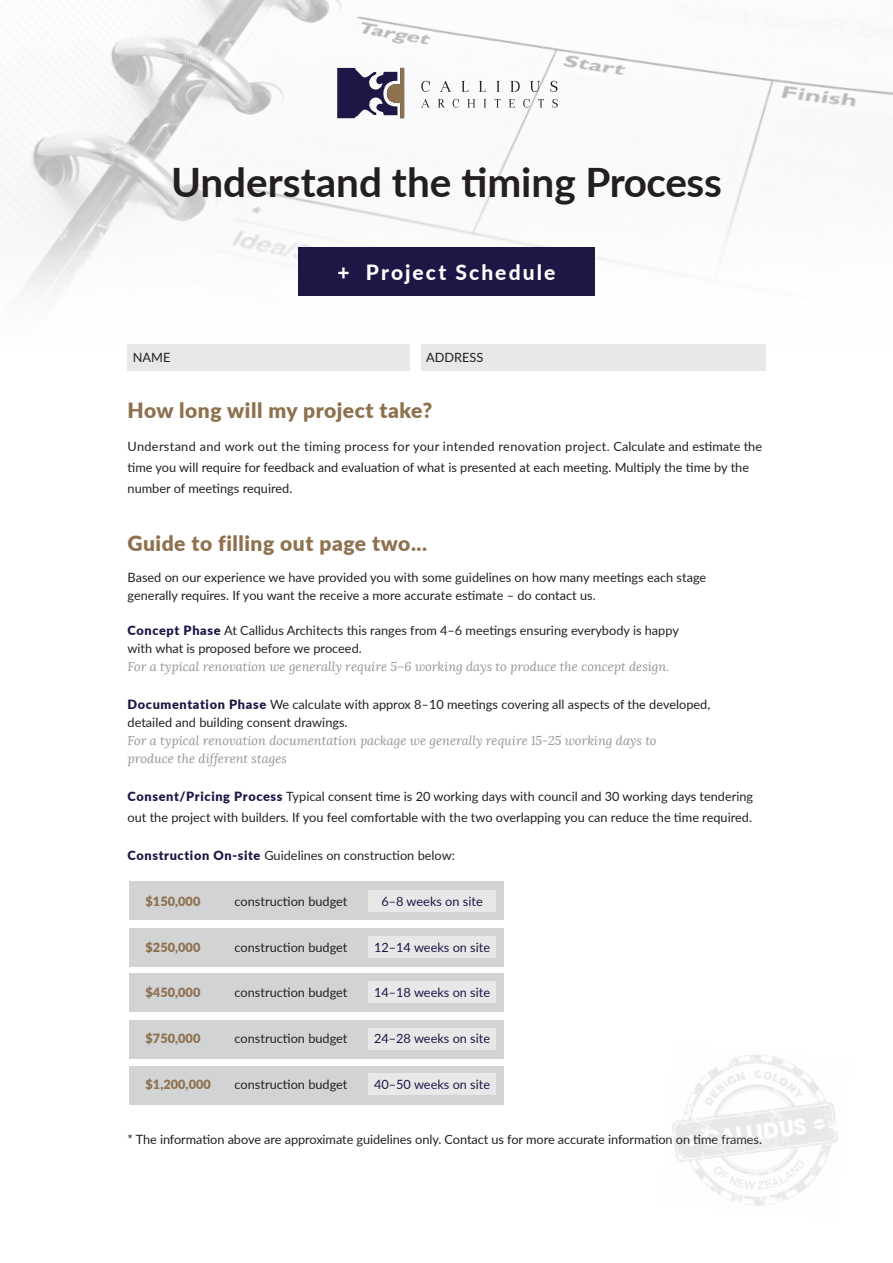
<style>
.page{position:relative;width:893px;height:1263px;background:#fff}
.page>*{position:absolute;margin:0;border:0;box-sizing:border-box;transform-origin:0 0}
.t1{font:700 40.5px "Lato";color:#231f20}
.t2{font:900 21px "Lato";letter-spacing:.025em;color:#8e714f}
.t3{font:800 21px "Lato";letter-spacing:.1em;color:#fff}
.t4{font:12.75px/21px "Lato";color:#231f20}
.t5{font:italic 12.75px/18px "Lora";color:#949698}
.t6{font:12.75px "Lato";color:#201646}
.t7{font:900 12.75px "Lato";color:#8e714f}
.s1{font-weight:900;color:#201646}
.s2{font-family:"Lora";font-style:italic;color:#949698}
.s3{font-family:"Lato";font-weight:900;font-style:normal;color:#201646}
.s4{font-family:"Lato";font-style:normal;color:#231f20}
</style>
<div class="page">
<img style="left:0;top:0;width:893px;height:291px">
<div style="left:298px;top:248px;width:297px;height:48px;background:#201646"></div>
<svg style="left:421px;top:99px;width:137px;height:9px"></svg>
<svg style="left:421px;top:81px;width:136px;height:11px"></svg>
<svg style="left:337px;top:68px;width:67px;height:50px"></svg>
<div style="left:130px;top:1065px;width:374px;height:39px;background:#d1d3d4"></div>
<div style="left:130px;top:1020px;width:374px;height:39px;background:#d1d3d4"></div>
<div style="left:130px;top:973px;width:374px;height:39px;background:#d1d3d4"></div>
<div style="left:130px;top:928px;width:374px;height:39px;background:#d1d3d4"></div>
<div style="left:130px;top:881px;width:374px;height:39px;background:#d1d3d4"></div>
<div style="left:368px;top:1028px;width:127px;height:21px;background:#e7e8e8"></div>
<div style="left:368px;top:1073px;width:127px;height:21px;background:#e7e8e8"></div>
<div style="left:368px;top:891px;width:127px;height:21px;background:#e7e8e8"></div>
<div style="left:368px;top:936px;width:127px;height:21px;background:#e7e8e8"></div>
<div style="left:368px;top:981px;width:127px;height:21px;background:#e7e8e8"></div>
<img style="left:672px;top:1054px;width:166px;height:152px">
<div style="left:128px;top:344px;width:282px;height:27px;background:#e7e8e8"></div>
<div style="left:421px;top:344px;width:344px;height:27px;background:#e7e8e8"></div>
<p class="t1" style="left:171px;top:153px;width:552px">Understand the timing Process</p>
<p class="t3" style="left:337px;top:256px;width:219px">+ Project Schedule</p>
<p class="t4" style="left:133px;top:346px;width:39px">NAME</p>
<p class="t4" style="left:426px;top:346px;width:59px">ADDRESS</p>
<p class="t2" style="left:128px;top:394px;width:306px">How long will my project take?</p>
<p class="t4" style="left:128px;top:436px;width:636px">Understand and work out the timing process for your intended renovation project. Calculate and estimate the time you will require for feedback and evaluation of what is presented at each meeting. Multiply the time by the number of meetings required.</p>
<p class="t2" style="left:128px;top:527px;width:301px">Guide to filling out page two...</p>
<p class="t4" style="left:128px;top:567px;width:580px;line-height:18px">Based on our experience we have provided you with some guidelines on how many meetings each stage generally requires. If you want the receive a more accurate estimate – do contact us.</p>
<p class="t4" style="left:128px;top:620px;width:553px;line-height:18px"><span class="s1">Concept Phase</span> At Callidus Architects this ranges from 4–6 meetings ensuring everybody is happy with what is proposed before we proceed.<br><span class="s2">For a typical renovation we generally require 5–6 working days to produce the concept design.</span></p>
<p class="t5" style="left:128px;top:695px;width:584px"><span class="s3">Documentation Phase</span> <span class="s4">We calculate with approx 8–10 meetings covering all aspects of the developed, detailed and building consent drawings.<br></span>For a typical renovation documentation package we generally require 15-25 working days to<br>produce the different stages</p>
<p class="t4" style="left:128px;top:785px;width:627px"><span class="s1">Consent/Pricing Process</span> Typical consent time is 20 working days with council and 30 working days tendering out the project with builders. If you feel comfortable with the two overlapping you can reduce the time required.</p>
<p class="t4" style="left:128px;top:844px;width:329px"><span class="s1">Construction On-site</span> Guidelines on construction below:</p>
<p class="t7" style="left:146px;top:892px;width:56px">$150,000</p>
<p class="t4" style="left:235px;top:890px;width:114px">construction budget</p>
<p class="t6" style="left:381px;top:892px;width:103px">6–8 weeks on site</p>
<p class="t7" style="left:146px;top:937px;width:56px">$250,000</p>
<p class="t4" style="left:235px;top:936px;width:114px">construction budget</p>
<p class="t6" style="left:374px;top:938px;width:118px">12–14 weeks on site</p>
<p class="t7" style="left:146px;top:983px;width:56px">$450,000</p>
<p class="t4" style="left:235px;top:982px;width:114px">construction budget</p>
<p class="t6" style="left:374px;top:984px;width:118px">14–18 weeks on site</p>
<p class="t7" style="left:146px;top:1029px;width:56px">$750,000</p>
<p class="t4" style="left:235px;top:1027px;width:114px">construction budget</p>
<p class="t6" style="left:374px;top:1029px;width:118px">24–28 weeks on site</p>
<p class="t7" style="left:146px;top:1074px;width:67px">$1,200,000</p>
<p class="t4" style="left:235px;top:1073px;width:114px">construction budget</p>
<p class="t6" style="left:374px;top:1075px;width:118px">40–50 weeks on site</p>
<p class="t4" style="left:128px;top:1128px;width:636px">* The information above are approximate guidelines only. Contact us for more accurate information on time frames.</p>
</div>
